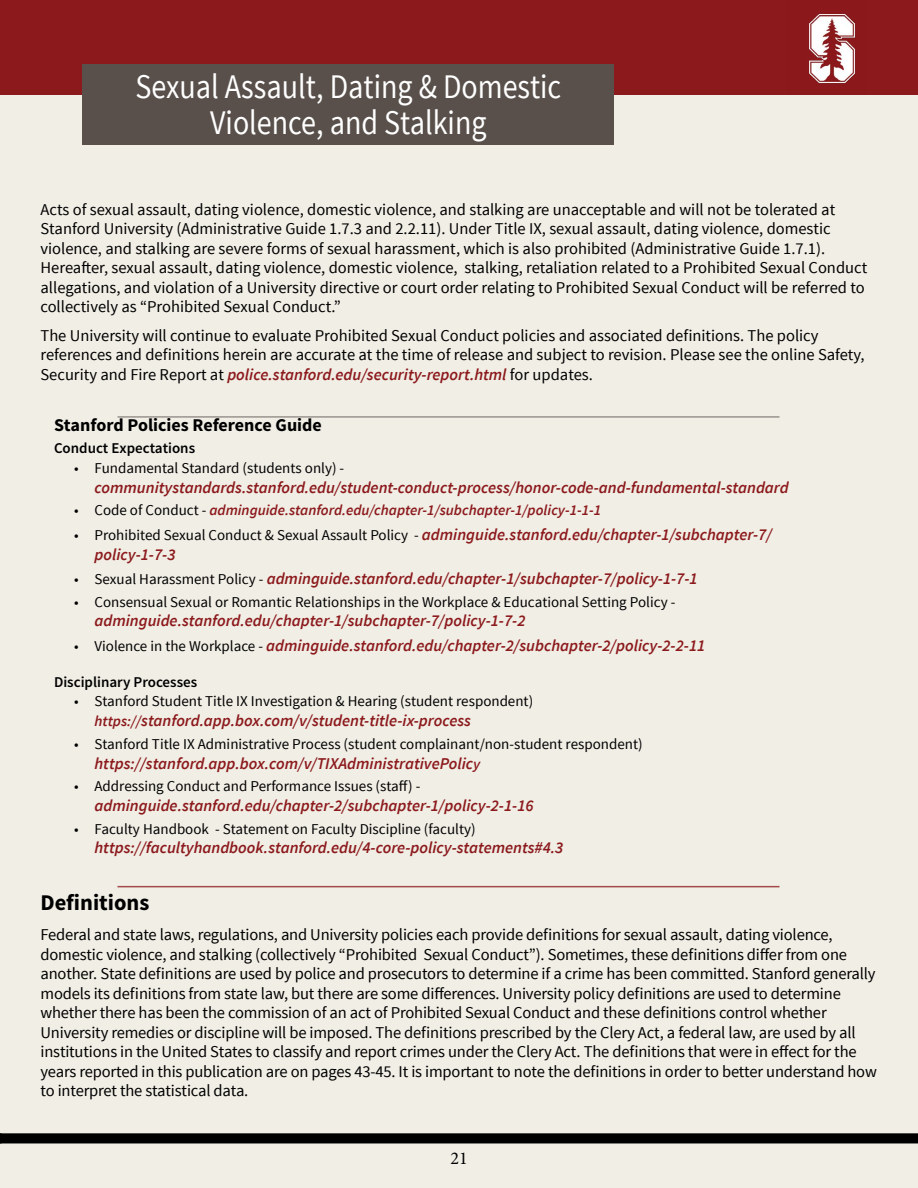
<style>
.page{position:relative;width:918px;height:1188px;background:#fff}
.page>*{position:absolute;margin:0;border:0;box-sizing:border-box;transform-origin:0 0}
.t1{font:34.5px/36px "Source Sans Pro";color:#fff;text-align:center;scale:.87 1}
.t2{font:700 22.5px "Source Sans Pro";color:#000}
.t3{font:700 18px "Source Sans Pro";color:#000}
.t4{font:18px "Minion Pro";color:#000}
.t5{font:16.5px/19.5px "Source Sans Pro";letter-spacing:-.01em;color:#000}
.t6{font:italic 600 16.5px "Source Sans Pro";color:#8c191c}
.t7{font:15px "Source Sans Pro";color:#000}
.t8{font:italic 600 15px "Source Sans Pro";color:#8c191c}
.t9{font:600 15px "Source Sans Pro";color:#000}
.s1{font-weight:600;font-style:italic;color:#8c191c}
.s2{font-weight:400;font-style:normal;color:#000}
.s3{font-weight:400;font-style:normal;font-size:15px;color:#000}
.s4{font-size:15px}
</style>
<div class="page">
<div style="left:0;top:95px;width:918px;height:1093px;background:#f0eee5"></div>
<div style="left:0;top:0;width:918px;height:95px;background:#8c191c"></div>
<img style="left:809px;top:14px;width:47px;height:70px">
<div style="left:83px;top:65px;width:531px;height:80px;background:#59504b"></div>
<svg style="left:0;top:1133px;width:918px;height:10px;background:#070707"></svg>
<hr style="left:117px;top:416px;width:663px;height:1px;background:#59504b">
<hr style="left:117px;top:886px;width:663px;height:1px;background:#8c191c">
<p class="t1" style="left:136px;top:69px;width:491px">Sexual Assault, Dating &amp; Domestic<br>Violence, and Stalking</p>
<p class="t5" style="left:40px;top:200px;width:828px">Acts of sexual assault, dating violence, domestic violence, and stalking are unacceptable and will not be tolerated at Stanford University (Administrative Guide 1.7.3 and 2.2.11). Under Title IX, sexual assault, dating violence, domestic violence, and stalking are severe forms of sexual harassment, which is also prohibited (Administrative Guide 1.7.1).<br>Hereafter, sexual assault, dating violence, domestic violence, stalking, retaliation related to a Prohibited Sexual Conduct allegations, and violation of a University directive or court order relating to Prohibited Sexual Conduct will be referred to collectively as “Prohibited Sexual Conduct.”</p>
<p class="t5" style="left:40px;top:326px;width:826px">The University will continue to evaluate Prohibited Sexual Conduct policies and associated definitions. The policy references and definitions herein are accurate at the time of release and subject to revision. Please see the online Safety,<br>Security and Fire Report at <span class="s1">police.stanford.edu/security-report.html</span> for updates.</p>
<p class="t3" style="left:54px;top:413px;width:269px">Stanford Policies Reference Guide</p>
<p class="t9" style="left:54px;top:439px;width:143px">Conduct Expectations</p>
<p class="t7" style="left:74px;top:459px;width:272px">• Fundamental Standard (students only) -</p>
<p class="t6" style="left:94px;top:477px;width:696px">communitystandards.stanford.edu/student-conduct-process/honor-code-and-fundamental-standard</p>
<p class="t8" style="left:74px;top:501px;width:529px"><span class="s2">• Code of Conduct -</span> adminguide.stanford.edu/chapter-1/subchapter-1/policy-1-1-1</p>
<p class="t6" style="left:74px;top:524px;width:699px"><span class="s3">• Prohibited Sexual Conduct &amp; Sexual Assault Policy -</span> adminguide.stanford.edu/chapter-1/subchapter-7/</p>
<p class="t6" style="left:94px;top:544px;width:83px">policy-1-7-3</p>
<p class="t6" style="left:74px;top:568px;width:625px"><span class="s3">• Sexual Harassment Policy -</span> adminguide.stanford.edu/chapter-1/subchapter-7/policy-1-7-1</p>
<p class="t7" style="left:74px;top:592px;width:603px">• Consensual Sexual or Romantic Relationships in the Workplace &amp; Educational Setting Policy -</p>
<p class="t6" style="left:94px;top:611px;width:433px">adminguide.stanford.edu/chapter-1/subchapter-7/policy-1-7-2</p>
<p class="t6" style="left:74px;top:635px;width:633px"><span class="s3">• Violence in the Workplace -</span> adminguide.stanford.edu/chapter-2/subchapter-2/policy-2-2-11</p>
<p class="t9" style="left:54px;top:672px;width:145px">Disciplinary Processes</p>
<p class="t7" style="left:74px;top:692px;width:461px">• Stanford Student Title IX Investigation &amp; Hearing (student respondent)</p>
<p class="t6" style="left:94px;top:710px;width:378px"><span class="s4">https://</span>stanford.app.box.com/v/student-title-ix-process</p>
<p class="t7" style="left:74px;top:735px;width:570px">• Stanford Title IX Administrative Process (student complainant/non-student respondent)</p>
<p class="t6" style="left:94px;top:753px;width:387px">https://stanford.app.box.com/v/TIXAdministrativePolic<span class="s4">y</span></p>
<p class="t7" style="left:74px;top:777px;width:348px">• Addressing Conduct and Performance Issues (staff) -</p>
<p class="t6" style="left:94px;top:795px;width:441px">adminguide.stanford.edu/chapter-2/subchapter-1/policy-2-1-16</p>
<p class="t7" style="left:74px;top:819px;width:403px">• Faculty Handbook - Statement on Faculty Discipline (faculty)</p>
<p class="t6" style="left:94px;top:838px;width:470px">https://facultyhandbook.stanford.edu/4-core-policy-statements#4.3</p>
<p class="t2" style="left:40px;top:888px;width:110px">Definitions</p>
<p class="t5" style="left:40px;top:925px;width:838px">Federal and state laws, regulations, and University policies each provide definitions for sexual assault, dating violence, domestic violence, and stalking (collectively “Prohibited Sexual Conduct”). Sometimes, these definitions differ from one another. State definitions are used by police and prosecutors to determine if a crime has been committed. Stanford generally models its definitions from state law, but there are some differences. University policy definitions are used to determine whether there has been the commission of an act of Prohibited Sexual Conduct and these definitions control whether University remedies or discipline will be imposed. The definitions prescribed by the Clery Act, a federal law, are used by all institutions in the United States to classify and report crimes under the Clery Act. The definitions that were in effect for the years reported in this publication are on pages 43-45. It is important to note the definitions in order to better understand how to interpret the statistical data.</p>
<p class="t4" style="left:450px;top:1146px;width:19px">21</p>
</div>
